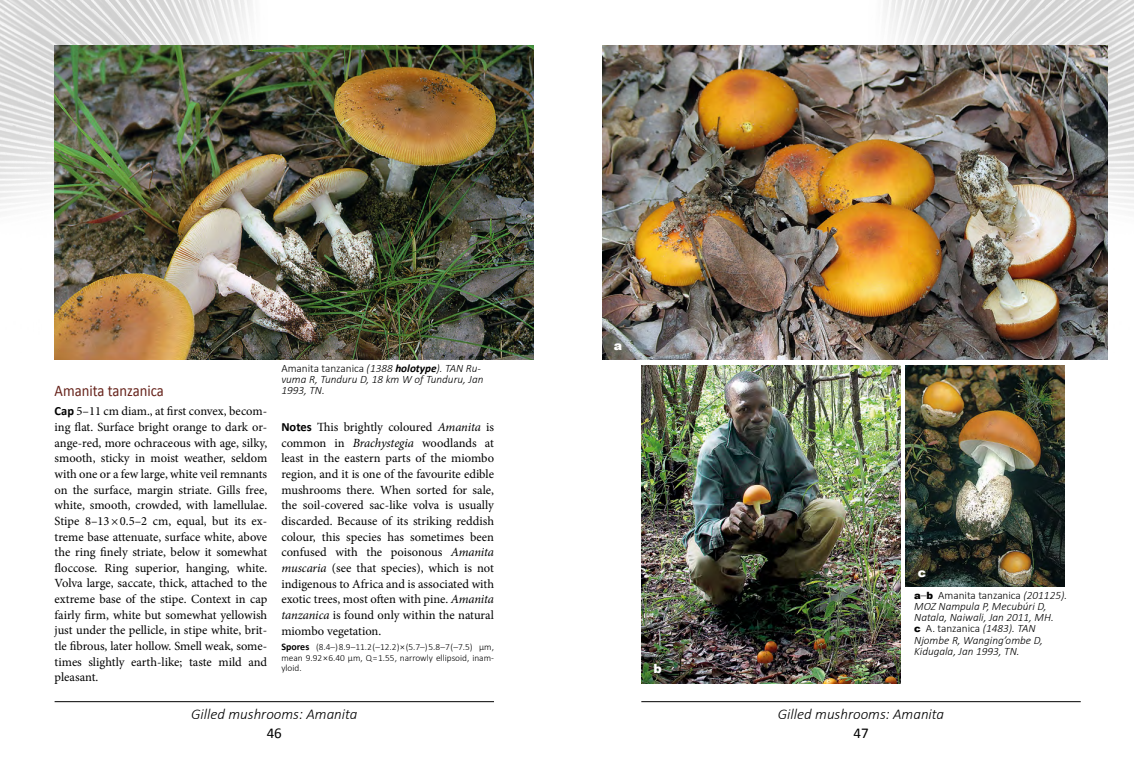
<style>
.page{position:relative;width:1134px;height:780px;background:#fff}
.page>*{position:absolute;margin:0;border:0;box-sizing:border-box;transform-origin:0 0}
.t1{font:16.25px "Calibri";color:#66231b;scale:.9 1}
.t2{font:italic 300 15px "Calibri";color:#000}
.t3{font:15px "Calibri";color:#000}
.t4{font:12.5px/15.6px "Minion Pro";color:#000;text-align:justify}
.t5{font:900 12.5px "Arial";color:#fff}
.t6{font:italic 300 11.25px/11.2px "Calibri";color:#000}
.t7{font:300 9.38px/10.4px "Calibri";color:#000;text-align:justify}
.s1{font-style:normal}
.s2{font-weight:700}
.s3{font-family:"Calibri";font-weight:700}
.s4{font-style:italic}
.s5{font-weight:700;font-size:10px}
.s6{font-family:"Arial";font-weight:900;font-style:normal;font-size:10px}
</style>
<div class="page">
<img style="left:0;top:0;width:267px;height:352px">
<hr style="left:55px;top:701px;width:439px;height:1px;background:#000">
<img style="left:55px;top:46px;width:478px;height:314px">
<img style="left:868px;top:0;width:266px;height:352px">
<hr style="left:641px;top:701px;width:440px;height:1px;background:#000">
<img style="left:602px;top:46px;width:505px;height:314px">
<img style="left:906px;top:365px;width:158px;height:221px">
<img style="left:641px;top:365px;width:259px;height:318px">
<p class="t6" style="left:281px;top:362px;width:204px"><span class="s1">Amanita tanzanica</span> (1388 <span class="s2">holotype</span>). TAN Ru&shy;vuma R, Tunduru D, 18 km W of Tunduru, Jan</p>
<h1 class="t1" style="left:55px;top:380px;width:123px">Amanita tanzanica</h1>
<p class="t6" style="left:281px;top:385px;width:45px">1993, TN.</p>
<p class="t4" style="left:55px;top:403px;width:214px"><span class="s3">Cap</span> 5–11 cm diam., at first convex, becom&shy;ing flat. Surface bright orange to dark or&shy;ange-red, more ochraceous with age, silky, smooth, sticky in moist weather, seldom with one or a few large, white veil remnants on the surface, margin striate. Gills free, white, smooth, crowded, with lamellulae.<br>Stipe 8–13×0.5–2 cm, equal, but its ex&shy;treme base attenuate, surface white, above the ring finely striate, below it somewhat floccose. Ring superior, hanging, white.<br>Volva large, saccate, thick, attached to the extreme base of the stipe. Context in cap fairly firm, white but somewhat yellowish just under the pellicle, in stipe white, brit&shy;tle fibrous, later hollow. Smell weak, some&shy;times slightly earth-like; taste mild and pleasant.</p>
<p class="t4" style="left:281px;top:419px;width:214px"><span class="s3">Notes</span> This brightly coloured <span class="s4">Amanita</span> is common in <span class="s4">Brachystegia</span> woodlands at least in the eastern parts of the miombo region, and it is one of the favourite edible mushrooms there. When sorted for sale, the soil-covered sac-like volva is usually discarded. Because of its striking reddish colour, this species has sometimes been confused with the poisonous <span class="s4">Amanita muscaria</span> (see that species), which is not indigenous to Africa and is associated with exotic trees, most often with pine. <span class="s4">Amanita tanzanica</span> is found only within the natural miombo vegetation.</p>
<p class="t7" style="left:281px;top:641px;width:214px"><span class="s5">Spores</span> (8.4–) 8.9–11.2 (–12.2) × (5.7–) 5.8–7 (–7.5) µm, mean 9.92 × 6.40 µm, Q = 1.55, narrowly ellipsoid, inam&shy;yloid.</p>
<p class="t2" style="left:191px;top:704px;width:168px">Gilled mushrooms: Amanita</p>
<p class="t3" style="left:267px;top:723px;width:17px">46</p>
<p class="t5" style="left:614px;top:336px;width:10px">a</p>
<p class="t5" style="left:653px;top:659px;width:10px">b</p>
<p class="t5" style="left:918px;top:563px;width:10px">c</p>
<p class="t6" style="left:914px;top:589px;width:154px"><span class="s6">a</span>–<span class="s6">b</span> <span class="s1">Amanita tanzanica</span> (201125).<br>MOZ Nampula P, Mecubúri D,<br>Natala, Naiwali, Jan 2011, MH.<br><span class="s6">c</span> <span class="s1">A. tanzanica</span> (1483). TAN<br>Njombe R, Wanging’ombe D,<br>Kidugala, Jan 1993, TN.</p>
<p class="t2" style="left:778px;top:704px;width:168px">Gilled mushrooms: Amanita</p>
<p class="t3" style="left:853px;top:723px;width:17px">47</p>
</div>
